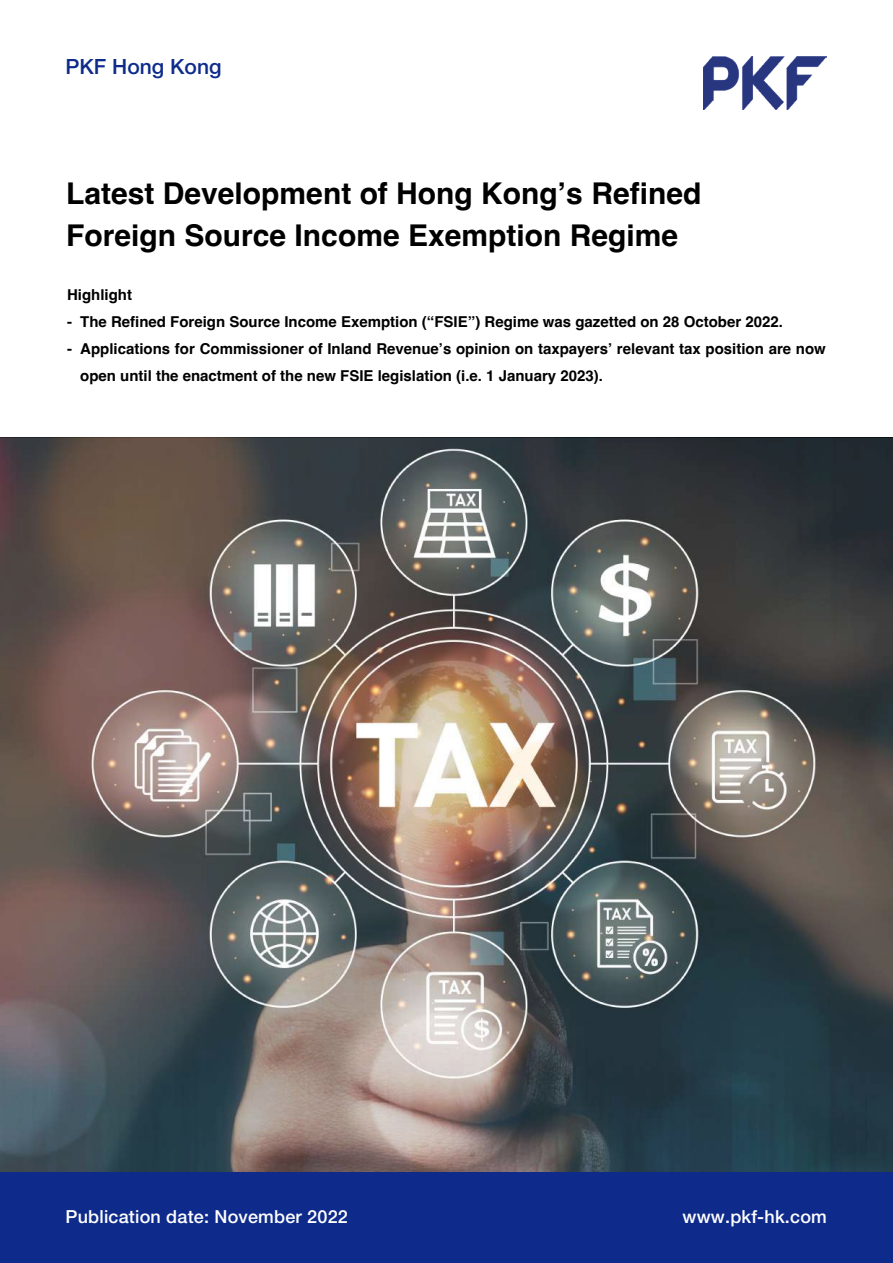
<style>
.page{position:relative;width:893px;height:1263px;background:#fff}
.page>*{position:absolute;margin:0;border:0;box-sizing:border-box;transform-origin:0 0}
.t1{font:700 30px/42px "Helvetica";color:#000}
.t2{font:500 21px "Helvetica Neue LT Std";color:#0e2b8c}
.t3{font:500 18px "Helvetica Neue LT Std";letter-spacing:.01em;color:#fff}
.t4{font:700 15px/27px "Helvetica";color:#000}
</style>
<div class="page">
<img style="left:0;top:438px;width:893px;height:734px">
<div style="left:0;top:1172px;width:893px;height:91px;background:#0e2b8c"></div>
<img style="left:704px;top:56px;width:123px;height:54px">
<h2 class="t2" style="left:66px;top:54px;width:157px">PKF Hong Kong</h2>
<h1 class="t1" style="left:66px;top:176px;width:637px">Latest Development of Hong Kong’s Refined<br>Foreign Source Income Exemption Regime</h1>
<p class="t4" style="left:67px;top:282px;width:66px">Highlight -<br>-</p>
<p class="t4" style="left:80px;top:310px;width:747px">The Refined Foreign Source Income Exemption (“FSIE”) Regime was gazetted on 28 October 2022.<br>Applications for Commissioner of Inland Revenue’s opinion on taxpayers’ relevant tax position are now open until the enactment of the new FSIE legislation (i.e. 1 January 2023).</p>
<p class="t3" style="left:66px;top:1206px;width:284px">Publication date: November 2022</p>
<p class="t3" style="left:683px;top:1206px;width:146px">www.pkf-hk.com</p>
</div>
